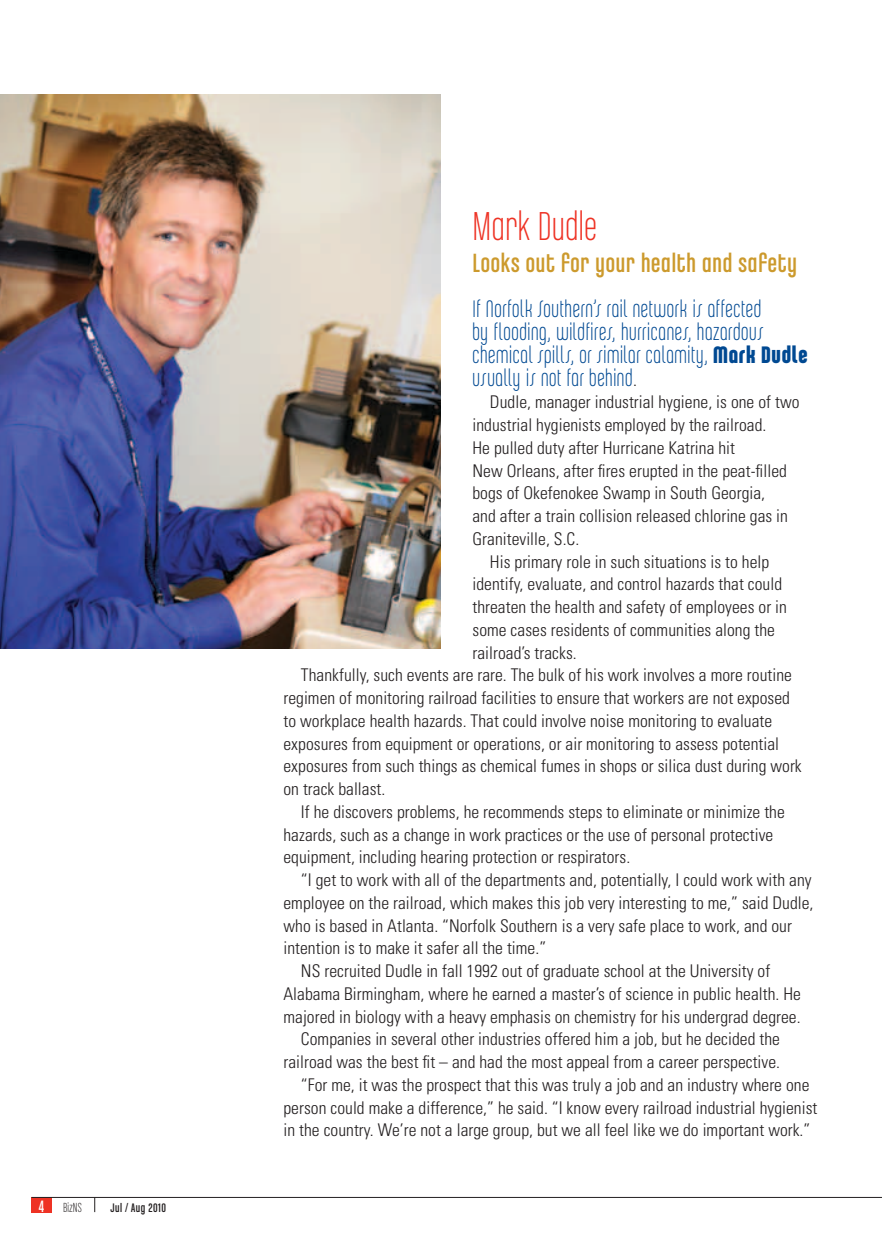
<style>
.page{position:relative;width:882px;height:1260px;background:#fff}
.page>*{position:absolute;margin:0;border:0;box-sizing:border-box;transform-origin:0 0}
.t1{font:42.88px "Chalet Comprime Milan Eighty";letter-spacing:.015em;color:#ee3224}
.t2{font:28px "Chalet Comprime Cologne Eighty";letter-spacing:.03em;color:#cc9a2d}
.t3{font:25.38px/22.8px "Chalet Comprime Milan Seventy";letter-spacing:.03em;color:#004992}
.t4{font:300 condensed 17.5px "Univers LT Std";letter-spacing:.005em;color:#231f20}
.t5{font:14px "Chalet Comprime Milan Eighty";letter-spacing:.015em;color:#231f20}
.t6{font:13.12px "Chalet Comprime Cologne Eighty";letter-spacing:.04em;color:#231f20}
.s1{font-family:"Chalet Comprime Cologne Seventy";font-size:17.5px;color:#fff}
.s2{font-family:"Chalet Comprime Hong Kong Seventy"}
.s3{font-family:"Univers LT Std";font-weight:300;font-stretch:condensed;font-size:17.5px;color:#231f20}
</style>
<div class="page">
<div style="left:32px;top:1197px;width:20px;height:15px;background:#ee3224"></div>
<hr style="left:32px;top:1197px;width:850px;height:1px;background:#231f20">
<svg style="left:94px;top:1198px;width:1px;height:14px"></svg>
<img style="left:0;top:94px;width:441px;height:555px">
<p class="t5" style="left:39px;top:1200px;width:44px"><span class="s1">4</span> BizNS</p>
<p class="t6" style="left:110px;top:1201px;width:57px">Jul / Aug 2010</p>
<h1 class="t1" style="left:472px;top:204px;width:126px">Mark Dudle</h1>
<h2 class="t2" style="left:472px;top:247px;width:326px">Looks out for your health and safety</h2>
<h3 class="t3" style="left:472px;top:298px;width:337px">If Norfolk Southern’s rail network is affected<br>by flooding, wildfires, hurricanes, hazardous chemical spills, or similar calamity, <span class="s2">Mark Dudle </span>usually is not far behind<span class="s3">.</span></h3>
<p class="t4" style="left:490px;top:392px;width:311px">Dudle, manager industrial hygiene, is one of two</p>
<p class="t4" style="left:472px;top:414px;width:295px">industrial hygienists employed by the railroad.</p>
<p class="t4" style="left:472px;top:437px;width:264px">He pulled duty after Hurricane Katrina hit</p>
<p class="t4" style="left:472px;top:460px;width:316px">New Orleans, after fires erupted in the peat-filled</p>
<p class="t4" style="left:472px;top:483px;width:294px">bogs of Okefenokee Swamp in South Georgia,</p>
<p class="t4" style="left:472px;top:505px;width:317px">and after a train collision released chlorine gas in</p>
<p class="t4" style="left:472px;top:528px;width:108px">Graniteville, S.C.</p>
<p class="t4" style="left:490px;top:551px;width:281px">His primary role in such situations is to help</p>
<p class="t4" style="left:472px;top:574px;width:311px">identify, evaluate, and control hazards that could</p>
<p class="t4" style="left:472px;top:596px;width:316px">threaten the health and safety of employees or in</p>
<p class="t4" style="left:472px;top:619px;width:304px">some cases residents of communities along the</p>
<p class="t4" style="left:472px;top:642px;width:106px">railroad’s tracks.</p>
<p class="t4" style="left:301px;top:665px;width:492px">Thankfully, such events are rare. The bulk of his work involves a more routine</p>
<p class="t4" style="left:283px;top:687px;width:508px">regimen of monitoring railroad facilities to ensure that workers are not exposed</p>
<p class="t4" style="left:283px;top:710px;width:490px">to workplace health hazards. That could involve noise monitoring to evaluate</p>
<p class="t4" style="left:283px;top:733px;width:497px">exposures from equipment or operations, or air monitoring to assess potential</p>
<p class="t4" style="left:283px;top:756px;width:520px">exposures from such things as chemical fumes in shops or silica dust during work</p>
<p class="t4" style="left:283px;top:778px;width:103px">on track ballast.</p>
<p class="t4" style="left:301px;top:801px;width:485px">If he discovers problems, he recommends steps to eliminate or minimize the</p>
<p class="t4" style="left:283px;top:824px;width:491px">hazards, such as a change in work practices or the use of personal protective</p>
<p class="t4" style="left:283px;top:847px;width:348px">equipment, including hearing protection or respirators.</p>
<p class="t4" style="left:301px;top:869px;width:512px">“I get to work with all of the departments and, potentially, I could work with any</p>
<p class="t4" style="left:283px;top:892px;width:532px">employee on the railroad, which makes this job very interesting to me,” said Dudle,</p>
<p class="t4" style="left:283px;top:915px;width:510px">who is based in Atlanta. “Norfolk Southern is a very safe place to work, and our</p>
<p class="t4" style="left:283px;top:938px;width:264px">intention is to make it safer all the time.”</p>
<p class="t4" style="left:301px;top:960px;width:471px">NS recruited Dudle in fall 1992 out of graduate school at the University of</p>
<p class="t4" style="left:283px;top:983px;width:519px">Alabama Birmingham, where he earned a master’s of science in public health. He</p>
<p class="t4" style="left:283px;top:1006px;width:519px">majored in biology with a heavy emphasis on chemistry for his undergrad degree.</p>
<p class="t4" style="left:301px;top:1029px;width:481px">Companies in several other industries offered him a job, but he decided the</p>
<p class="t4" style="left:283px;top:1051px;width:498px">railroad was the best fit – and had the most appeal from a career perspective.</p>
<p class="t4" style="left:301px;top:1074px;width:510px">“For me, it was the prospect that this was truly a job and an industry where one</p>
<p class="t4" style="left:283px;top:1097px;width:535px">person could make a difference,” he said. “I know every railroad industrial hygienist</p>
<p class="t4" style="left:283px;top:1120px;width:528px">in the country. We’re not a large group, but we all feel like we do important work.”</p>
</div>
